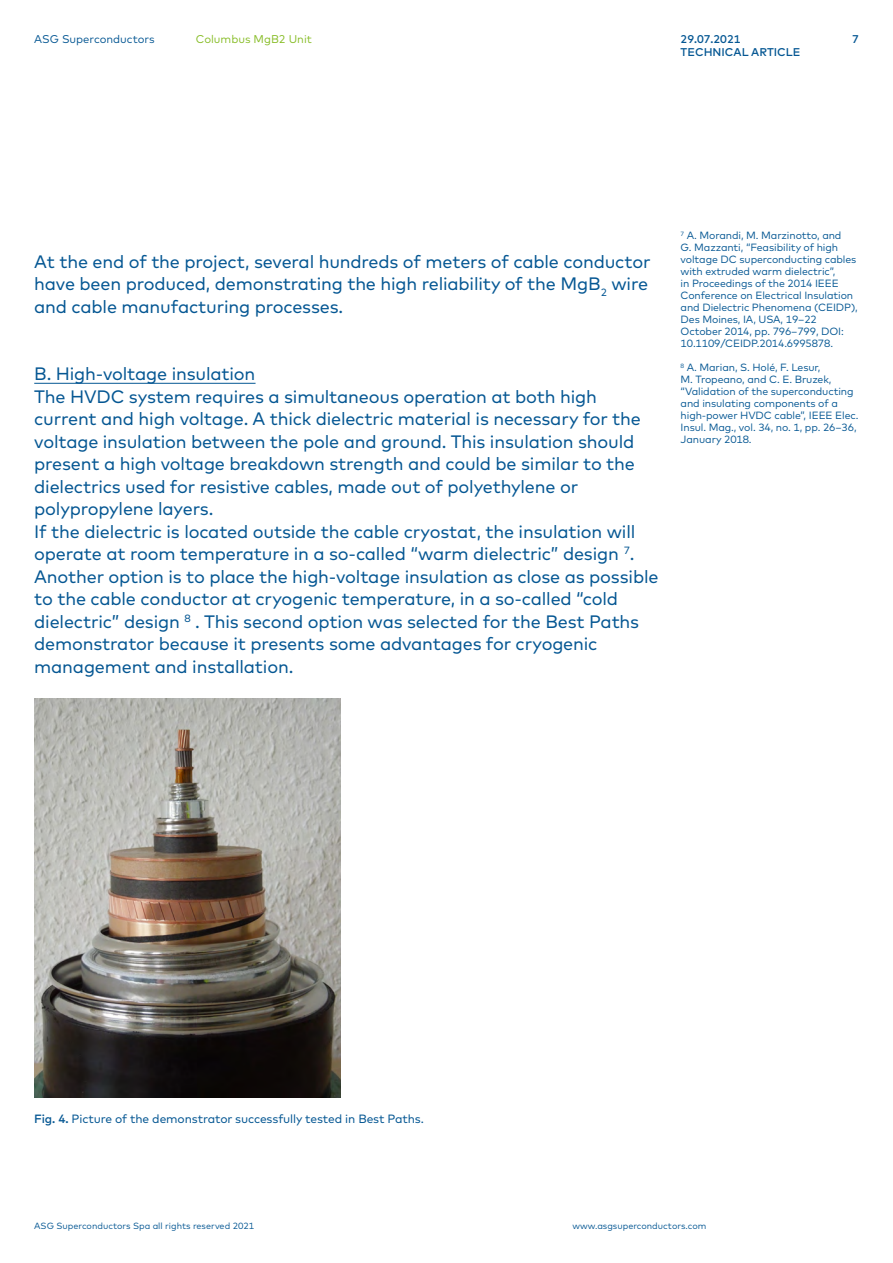
<style>
.page{position:relative;width:893px;height:1263px;background:#fff}
.page>*{position:absolute;margin:0;border:0;box-sizing:border-box;transform-origin:0 0}
.t1{font:18px/22.5px "Mark";letter-spacing:-.01em;color:#055793}
.t2{font:12px "Mark";letter-spacing:-.01em;color:#055793}
.t3{font:500 11.25px/13.5px "Mark";color:#055793}
.t4{font:11.25px "Mark";color:#055793}
.t5{font:11.25px "Mark";color:#86bc25}
.t6{font:10.5px/12px "Mark";letter-spacing:-.01em;color:#055793}
.t7{font:9px "Mark";color:#055793}
.s1{font-weight:500}
</style>
<div class="page">
<hr style="left:34px;top:383px;width:222px;height:1px;background:#055793">
<img style="left:34px;top:699px;width:306px;height:398px">
<p class="t4" style="left:34px;top:32px;width:122px">ASG Superconductors</p>
<p class="t3" style="left:681px;top:32px;width:121px">29.07.2021<br>TECHNICAL ARTICLE</p>
<p class="t5" style="left:196px;top:32px;width:118px">Columbus MgB2 Unit</p>
<p class="t3" style="left:852px;top:32px;width:8px">7</p>
<p class="t1" style="left:34px;top:250px;width:618px">At the end of the project, several hundreds of meters of cable conductor have been produced, demonstrating the high reliability of the MgB<sub>2</sub> wire and cable manufacturing processes.</p>
<p class="t1" style="left:34px;top:363px;width:626px">B. High-voltage insulation<br>The HVDC system requires a simultaneous operation at both high current and high voltage. A thick dielectric material is necessary for the voltage insulation between the pole and ground. This insulation should present a high voltage breakdown strength and could be similar to the dielectrics used for resistive cables, made out of polyethylene or polypropylene layers.<br>If the dielectric is located outside the cable cryostat, the insulation will operate at room temperature in a so-called “warm dielectric” design <sup>7</sup>.<br>Another option is to place the high-voltage insulation as close as possible to the cable conductor at cryogenic temperature, in a so-called “cold dielectric” design <sup>8</sup> . This second option was selected for the Best Paths demonstrator because it presents some advantages for cryogenic management and installation.</p>
<p class="t6" style="left:681px;top:230px;width:179px"><sup>7</sup> A. Morandi, M. Marzinotto, and<br>G. Mazzanti, “Feasibility of high voltage DC superconducting cables with extruded warm dielectric”,<br>in Proceedings of the 2014 IEEE<br>Conference on Electrical Insulation and Dielectric Phenomena (CEIDP),<br>Des Moines, IA, USA, 19–22<br>October 2014, pp. 796–799, DOI:<br>10.1109/CEIDP.2014.6995878.</p>
<p class="t6" style="left:681px;top:362px;width:179px"><sup>8</sup> A. Marian, S. Holé, F. Lesur,<br>M. Tropeano, and C. E. Bruzek, “Validation of the superconducting and insulating components of a high-power HVDC cable”, IEEE Elec.<br>Insul. Mag., vol. 34, no. 1, pp. 26–36,<br>January 2018.</p>
<p class="t2" style="left:34px;top:1112px;width:391px"><span class="s1">Fig. 4.</span> Picture of the demonstrator successfully tested in Best Paths.</p>
<p class="t7" style="left:34px;top:1221px;width:222px">ASG Superconductors Spa all rights reserved 2021</p>
<p class="t7" style="left:572px;top:1221px;width:135px">www.asgsuperconductors.com</p>
</div>
